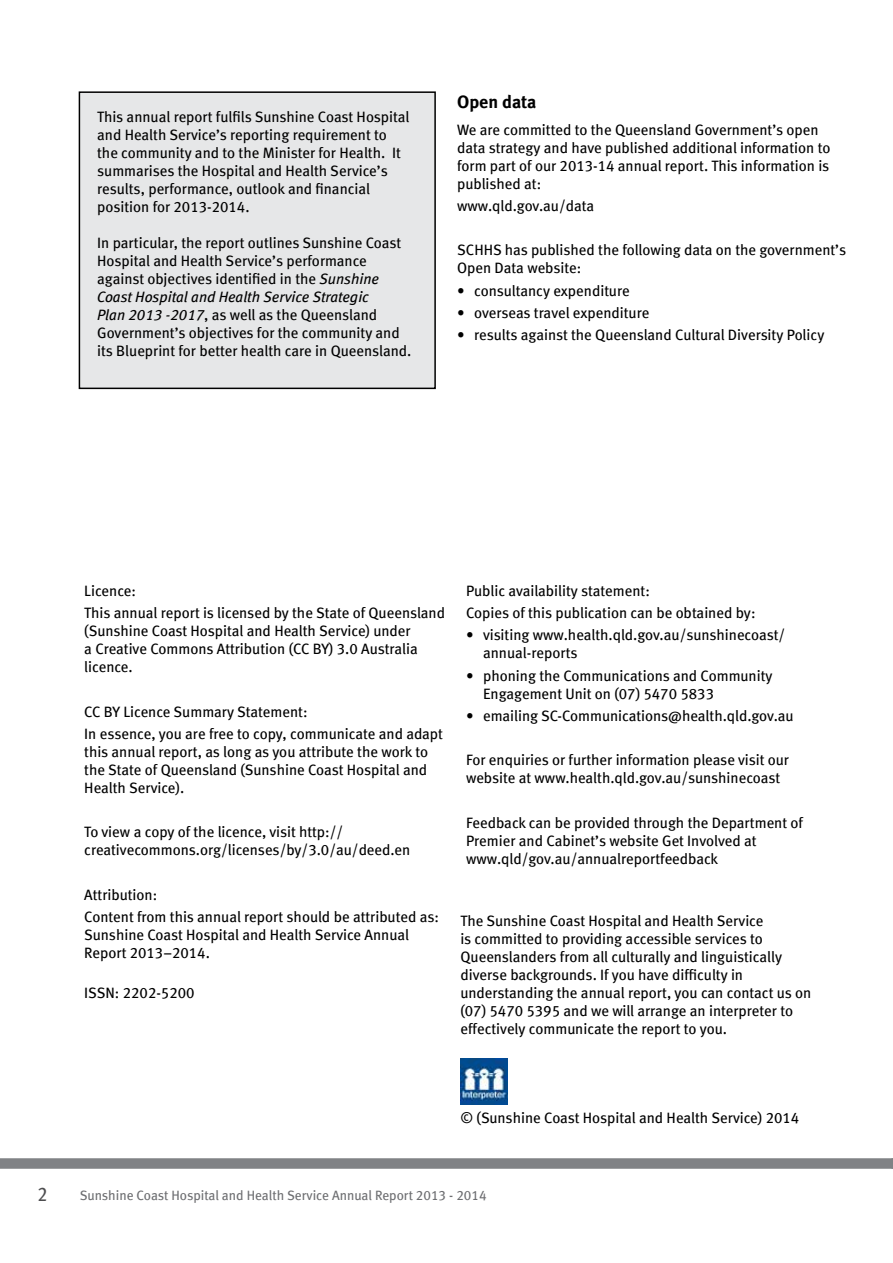
<style>
.page{position:relative;width:893px;height:1263px;background:#fff}
.page>*{position:absolute;margin:0;border:0;box-sizing:border-box;transform-origin:0 0}
.t1{font:19.8px "Meta Book LF";color:#4d4d4f;scale:.91 1}
.t2{font:18px "Meta Bold LF";color:#000}
.t3{font:15px/18px "Meta Book LF";color:#000}
.t4{font:13.5px "Meta Book LF";color:#6d6e71}
.s1{font-style:italic}
</style>
<div class="page">
<div style="left:0;top:1158px;width:893px;height:11px;background:#808285"></div>
<img style="left:460px;top:1058px;width:47px;height:47px">
<div style="left:79px;top:92px;width:356px;height:296px;background:#e6e7e8"></div>
<div style="left:79px;top:91px;width:357px;height:298px;border:2px solid #000"></div>
<p class="t3" style="left:97px;top:107px;width:314px">This annual report fulfils Sunshine Coast Hospital and Health Service’s reporting requirement to the community and to the Minister for Health. It summarises the Hospital and Health Service’s results, performance, outlook and financial position for 2013-2014.</p>
<p class="t3" style="left:97px;top:233px;width:316px">In particular, the report outlines Sunshine Coast Hospital and Health Service’s performance against objectives identified in the <span class="s1">Sunshine Coast Hospital and Health Service Strategic<br>Plan 2013 -2017</span>, as well as the Queensland Government’s objectives for the community and its Blueprint for better health care in Queensland.</p>
<p class="t2" style="left:457px;top:91px;width:81px">Open data</p>
<p class="t3" style="left:457px;top:120px;width:375px">We are committed to the Queensland Government’s open data strategy and have published additional information to form part of our 2013-14 annual report. This information is published at:</p>
<p class="t3" style="left:457px;top:197px;width:138px">www.qld.gov.au/data</p>
<p class="t3" style="left:457px;top:241px;width:391px">SCHHS has published the following data on the government’s<br>Open Data website:</p>
<p class="t3" style="left:457px;top:281px;width:174px">• consultancy expenditure</p>
<p class="t3" style="left:457px;top:304px;width:194px">• overseas travel expenditure</p>
<p class="t3" style="left:457px;top:326px;width:369px">• results against the Queensland Cultural Diversity Policy</p>
<h1 class="t1" style="left:37px;top:1182px;width:13px">2</h1>
<p class="t3" style="left:84px;top:579px;width:362px;line-height:22.2px">Licence:<br>This annual report is licensed by the State of Queensland</p>
<p class="t3" style="left:84px;top:622px;width:335px">(Sunshine Coast Hospital and Health Service) under a Creative Commons Attribution (CC BY) 3.0 Australia licence.</p>
<p class="t3" style="left:84px;top:700px;width:360px;line-height:22.2px">CC BY Licence Summary Statement:<br>In essence, you are free to copy, communicate and adapt</p>
<p class="t3" style="left:84px;top:742px;width:345px;text-align:justify">this annual report, as long as you attribute the work to the State of Queensland (Sunshine Coast Hospital and Health Service).</p>
<p class="t3" style="left:84px;top:823px;width:328px">To view a copy of the licence, visit http:// creativecommons.org/licenses/by/3.0/au/deed.en</p>
<p class="t3" style="left:84px;top:883px;width:356px;line-height:22.2px">Attribution:<br>Content from this annual report should be attributed as:</p>
<p class="t3" style="left:84px;top:926px;width:326px">Sunshine Coast Hospital and Health Service Annual<br>Report 2013–2014.</p>
<p class="t3" style="left:84px;top:984px;width:112px">ISSN: 2202-5200</p>
<p class="t3" style="left:466px;top:579px;width:291px;line-height:22.2px">Public availability statement:<br>Copies of this publication can be obtained by:</p>
<p class="t3" style="left:483px;top:626px;width:304px;text-indent:-17px">• visiting www.health.qld.gov.au/sunshinecoast/ annual-reports</p>
<p class="t3" style="left:483px;top:666px;width:291px;text-indent:-17px">• phoning the Communications and Community<br>Engagement Unit on (07) 5470 5833</p>
<p class="t3" style="left:466px;top:706px;width:329px">• emailing SC-Communications@health.qld.gov.au</p>
<p class="t3" style="left:466px;top:751px;width:324px">For enquiries or further information please visit our website at www.health.qld.gov.au/sunshinecoast</p>
<p class="t3" style="left:466px;top:813px;width:338px">Feedback can be provided through the Department of<br>Premier and Cabinet’s website Get Involved at www.qld/gov.au/annualreportfeedback</p>
<p class="t3" style="left:460px;top:911px;width:352px">The Sunshine Coast Hospital and Health Service<br>is committed to providing accessible services to Queenslanders from all culturally and linguistically diverse backgrounds. If you have difficulty in understanding the annual report, you can contact us on (07) 5470 5395 and we will arrange an interpreter to effectively communicate the report to you.</p>
<p class="t3" style="left:460px;top:1108px;width:340px">© (Sunshine Coast Hospital and Health Service) 2014</p>
<p class="t4" style="left:80px;top:1187px;width:408px">Sunshine Coast Hospital and Health Service Annual Report 2013 - 2014</p>
</div>
